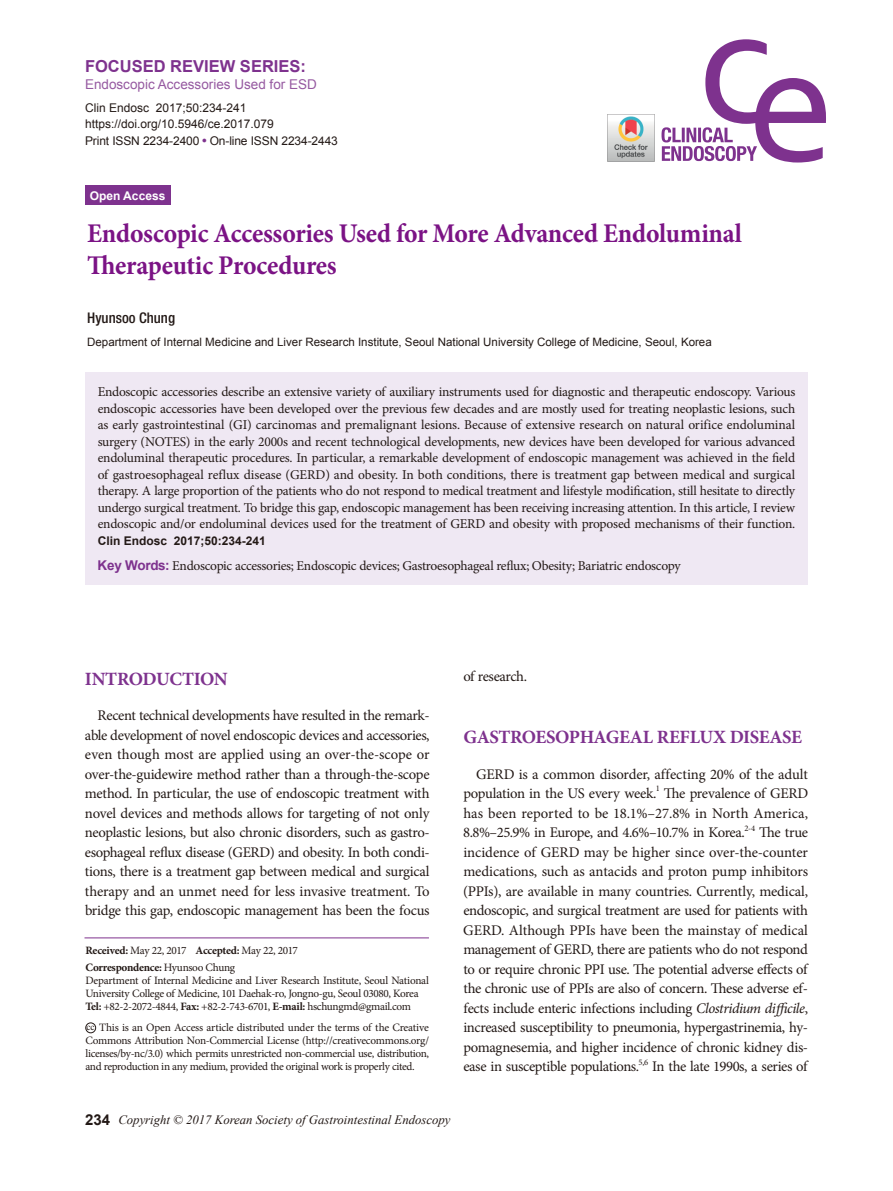
<style>
.page{position:relative;width:893px;height:1191px;background:#fff}
.page>*{position:absolute;margin:0;border:0;box-sizing:border-box;transform-origin:0 0}
.논문_타이틀{font:700 27px/32.4px "Minion Pro";letter-spacing:-.01em;color:#7b1385;scale:.95 1}
.타이틀_서론{font:700 18.75px "Minion Pro";letter-spacing:-.025em;color:#7e328e}
.t1{font:700 16.5px "Arial";color:#7e328e}
.본문{font:14.7px/19.5px "Minion Pro";letter-spacing:-.02em;color:#231916;text-align:justify}
.저자명{font:500 condensed 14.7px "Helvetica Neue";color:#231916}
.초록내용{font:13.5px/16.5px "Minion Pro";letter-spacing:-.02em;color:#231916;text-align:justify}
.t2{font:13.5px "Arial";color:#965aa1}
.t3{font:italic 12.75px "Times New Roman";color:#231916}
.t4{font:12px "Arial";color:#231916}
.초록내용-2{font:700 12px "Arial";color:#231916}
.t5{font:700 12px "Arial";color:#fff}
.저자소속{font:11.55px "Arial";color:#231916}
.책임저자{font:11.25px/13px "Minion Pro";letter-spacing:-.03em;color:#231916}
.책임저자-2{font:700 11.25px "Minion Pro";letter-spacing:-.025em;color:#231916}
.t6{font:9.3px "Times New Roman";color:#231916}
.본문-2{font:8.55px "Minion Pro";color:#231916}
.s1{font-family:"Helvetica";font-stretch:condensed;color:#7e328e}
.s2{font-family:"Arial";font-weight:700;color:#7e328e}
.s3{font-weight:700}
.s4{font-weight:400}
.s5{font-style:italic}
.s6{font-family:"Arial";font-weight:700;font-style:normal;font-size:15px}
</style>
<div class="page">
<svg style="left:661px;top:39px;width:165px;height:123px"></svg>
<div style="left:85px;top:372px;width:723px;height:213px;background:#efe8f3"></div>
<div style="left:85px;top:186px;width:85px;height:19px;background:#7e328e"></div>
<div style="left:86px;top:1022px;width:10px;height:10px;border:1px solid #231916;border-radius:50%"></div>
<hr style="left:85px;top:937px;width:344px;height:1px;background:#7e328e">
<img style="left:608px;top:116px;width:46px;height:46px">
<p class="t1" style="left:85px;top:56px;width:222px">FOCUSED REVIEW SERIES:</p>
<p class="t2" style="left:85px;top:76px;width:233px">Endoscopic Accessories Used for ESD</p>
<p class="t4" style="left:85px;top:100px;width:163px">Clin Endosc 2017;50:234-241</p>
<p class="t4" style="left:85px;top:116px;width:190px">https://doi.org/10.5946/ce.2017.079</p>
<p class="t4" style="left:85px;top:132px;width:254px">Print ISSN 2234-2400 <span class="s1">•</span> On-line ISSN 2234-2443</p>
<p class="t5" style="left:90px;top:187px;width:77px">Open Access</p>
<p class="논문_타이틀" style="left:87px;top:217px;width:691px">Endoscopic Accessories Used for More Advanced Endoluminal<br>Therapeutic Procedures</p>
<p class="저자명" style="left:87px;top:309px;width:89px">Hyunsoo Chung</p>
<p class="저자소속" style="left:87px;top:335px;width:626px">Department of Internal Medicine and Liver Research Institute, Seoul National University College of Medicine, Seoul, Korea</p>
<p class="초록내용" style="left:98px;top:384px;width:699px">Endoscopic accessories describe an extensive variety of auxiliary instruments used for diagnostic and therapeutic endoscopy. Various endoscopic accessories have been developed over the previous few decades and are mostly used for treating neoplastic lesions, such as early gastrointestinal (GI) carcinomas and premalignant lesions. Because of extensive research on natural orifice endoluminal surgery (NOTES) in the early 2000s and recent technological developments, new devices have been developed for various advanced endoluminal therapeutic procedures. In particular, a remarkable development of endoscopic management was achieved in the field of gastroesophageal reflux disease (GERD) and obesity. In both conditions, there is treatment gap between medical and surgical therapy. A large proportion of the patients who do not respond to medical treatment and lifestyle modification, still hesitate to directly undergo surgical treatment. To bridge this gap, endoscopic management has been receiving increasing attention. In this article, I review endoscopic and/or endoluminal devices used for the treatment of GERD and obesity with proposed mechanisms of their function.</p>
<p class="초록내용-2" style="left:98px;top:532px;width:170px">Clin Endosc 2017;50:234-241</p>
<p class="초록내용" style="left:98px;top:557px;width:585px"><span class="s2">Key Words:</span> Endoscopic accessories; Endoscopic devices; Gastroesophageal reflux; Obesity; Bariatric endoscopy</p>
<p class="타이틀_서론" style="left:85px;top:665px;width:144px">INTRODUCTION</p>
<p class="본문" style="left:85px;top:706px;width:346px;text-indent:13px">Recent technical developments have resulted in the remark&shy;able development of novel endoscopic devices and accessories, even though most are applied using an over-the-scope or over-the-guidewire method rather than a through-the-scope method. In particular, the use of endoscopic treatment with novel devices and methods allows for targeting of not only neoplastic lesions, but also chronic disorders, such as gastro&shy;esophageal reflux disease (GERD) and obesity. In both condi&shy;tions, there is a treatment gap between medical and surgical therapy and an unmet need for less invasive treatment. To bridge this gap, endoscopic management has been the focus</p>
<p class="책임저자" style="left:85px;top:944px;width:214px"><span class="s3">Received:</span> May 22, 2017 <span class="s3">Accepted:</span> May 22, 2017</p>
<p class="책임저자-2" style="left:85px;top:959px;width:151px">Correspondence: <span class="s4">Hyunsoo Chung</span></p>
<p class="책임저자" style="left:85px;top:974px;width:345px">Department of Internal Medicine and Liver Research Institute, Seoul National<br>University College of Medicine, 101 Daehak-ro, Jongno-gu, Seoul 03080, Korea</p>
<p class="책임저자" style="left:85px;top:999px;width:327px"><span class="s3">Tel:</span> +82-2-2072-4844, <span class="s3">Fax:</span> +82-2-743-6701, <span class="s3">E-mail:</span> hschungmd@gmail.com</p>
<p class="t6" style="left:86px;top:1021px;width:10px">cc</p>
<p class="책임저자" style="left:85px;top:1020px;width:345px;text-align:justify;text-indent:14px">This is an Open Access article distributed under the terms of the Creative Commons Attribution Non-Commercial License (http://creativecommons.org/ licenses/by-nc/3.0) which permits unrestricted non-commercial use, distribution, and reproduction in any medium, provided the original work is properly cited.</p>
<p class="본문" style="left:463px;top:667px;width:65px">of research.</p>
<p class="타이틀_서론" style="left:463px;top:724px;width:340px">GASTROESOPHAGEAL REFLUX DISEASE</p>
<p class="본문" style="left:463px;top:764px;width:346px;text-indent:13px">GERD is a common disorder, affecting 20% of the adult population in the US every week.</p>
<p class="본문-2" style="left:656px;top:783px;width:6px">1</p>
<p class="본문" style="left:463px;top:784px;width:346px;text-indent:201px">The prevalence of GERD has been reported to be 18.1%–27.8% in North America, 8.8%–25.9% in Europe, and 4.6%–10.7% in Korea.</p>
<p class="본문-2" style="left:744px;top:822px;width:12px">2-4</p>
<p class="본문" style="left:463px;top:823px;width:346px;text-indent:296px">The true incidence of GERD may be higher since over-the-counter medications, such as antacids and proton pump inhibitors (PPIs), are available in many countries. Currently, medical, endoscopic, and surgical treatment are used for patients with GERD. Although PPIs have been the mainstay of medical management of GERD, there are patients who do not respond to or require chronic PPI use. The potential adverse effects of the chronic use of PPIs are also of concern. These adverse ef&shy;fects include enteric infections including <span class="s5">Clostridium difficile</span>, increased susceptibility to pneumonia, hypergastrinemia, hy&shy;pomagnesemia, and higher incidence of chronic kidney dis&shy;ease in susceptible populations.</p>
<p class="본문-2" style="left:639px;top:1056px;width:11px">5,6</p>
<p class="본문" style="left:652px;top:1057px;width:157px">In the late 1990s, a series of</p>
<p class="t3" style="left:85px;top:1110px;width:367px"><span class="s6">234</span> Copyright © 2017 Korean Society of Gastrointestinal Endoscopy</p>
</div>
